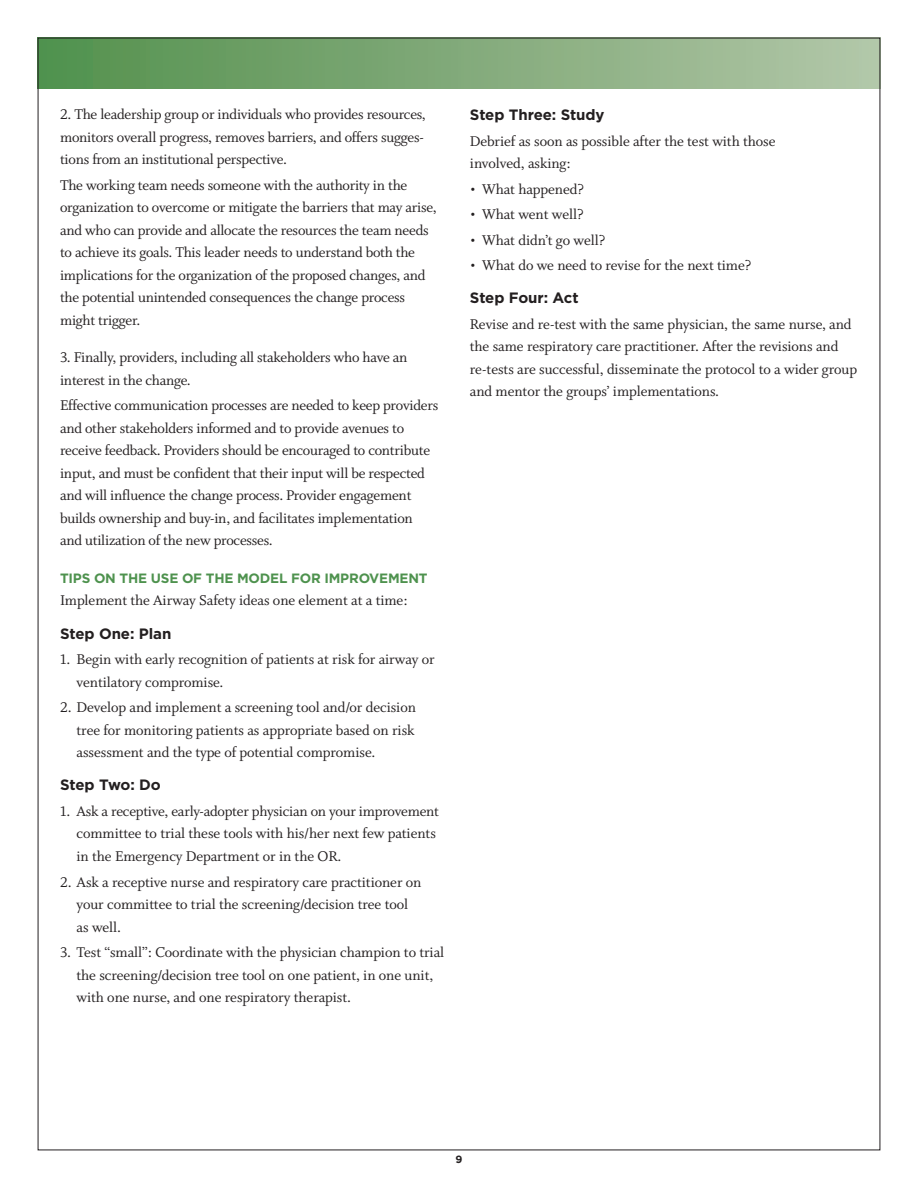
<style>
.page{position:relative;width:918px;height:1188px;background:#fff}
.page>*{position:absolute;margin:0;border:0;box-sizing:border-box;transform-origin:0 0}
.t1{font:15.75px/22.5px "Whitman Roman LF";letter-spacing:-.015em;color:#231f20}
.t2{font:700 15px "Gotham";letter-spacing:-.01em;color:#231f20}
.t3{font:700 13.5px "Gotham";letter-spacing:-.015em;color:#4e924e}
</style>
<div class="page">
<div style="left:38px;top:38px;width:842px;height:50px;background:linear-gradient(to right,#52904d,#b2c6a8)"></div>
<p class="t1" style="left:60px;top:102px;width:367px">2. The leadership group or individuals who provides resources, monitors overall progress, removes barriers, and offers sugges&shy;tions from an institutional perspective.</p>
<p class="t1" style="left:60px;top:173px;width:378px">The working team needs someone with the authority in the organization to overcome or mitigate the barriers that may arise, and who can provide and allocate the resources the team needs to achieve its goals. This leader needs to understand both the implications for the organization of the proposed changes, and the potential unintended consequences the change process might trigger.</p>
<p class="t1" style="left:60px;top:345px;width:349px">3. Finally, providers, including all stakeholders who have an interest in the change.</p>
<p class="t1" style="left:60px;top:394px;width:380px">Effective communication processes are needed to keep providers and other stakeholders informed and to provide avenues to receive feedback. Providers should be encouraged to contribute input, and must be confident that their input will be respected and will influence the change process. Provider engagement builds ownership and buy-in, and facilitates implementation and utilization of the new processes.</p>
<p class="t3" style="left:60px;top:573px;width:369px">TIPS ON THE USE OF THE MODEL FOR IMPROVEMENT</p>
<p class="t1" style="left:60px;top:589px;width:349px">Implement the Airway Safety ideas one element at a time:</p>
<p class="t2" style="left:60px;top:628px;width:113px">STEP ONE: PLAN</p>
<p class="t1" style="left:77px;top:647px;width:360px;text-indent:-17px">1. Begin with early recognition of patients at risk for airway or ventilatory compromise.</p>
<p class="t1" style="left:77px;top:695px;width:341px;text-align:justify;text-indent:-17px">2. Develop and implement a screening tool and/or decision tree for monitoring patients as appropriate based on risk assessment and the type of potential compromise.</p>
<p class="t2" style="left:60px;top:780px;width:102px">STEP TWO: DO</p>
<p class="t1" style="left:77px;top:799px;width:364px;text-indent:-17px">1. Ask a receptive, early-adopter physician on your improvement committee to trial these tools with his/her next few patients in the Emergency Department or in the OR.</p>
<p class="t1" style="left:77px;top:870px;width:346px;text-indent:-16px">2. Ask a receptive nurse and respiratory care practitioner on your committee to trial the screening/decision tree tool as well.</p>
<p class="t1" style="left:77px;top:940px;width:369px;text-indent:-16px">3. Test “small”: Coordinate with the physician champion to trial the screening/decision tree tool on one patient, in one unit, with one nurse, and one respiratory therapist.</p>
<p class="t2" style="left:470px;top:109px;width:136px">STEP THREE: STUDY</p>
<p class="t1" style="left:470px;top:129px;width:307px">Debrief as soon as possible after the test with those involved, asking:</p>
<p class="t1" style="left:470px;top:177px;width:116px">• What happened?</p>
<p class="t1" style="left:470px;top:202px;width:115px">• What went well?</p>
<p class="t1" style="left:470px;top:228px;width:137px">• What didn’t go well?</p>
<p class="t1" style="left:470px;top:253px;width:283px">• What do we need to revise for the next time?</p>
<p class="t2" style="left:470px;top:293px;width:110px">STEP FOUR: ACT</p>
<p class="t1" style="left:470px;top:312px;width:389px">Revise and re-test with the same physician, the same nurse, and the same respiratory care practitioner. After the revisions and re-tests are successful, disseminate the protocol to a wider group and mentor the groups’ implementations.</p>
</div>
